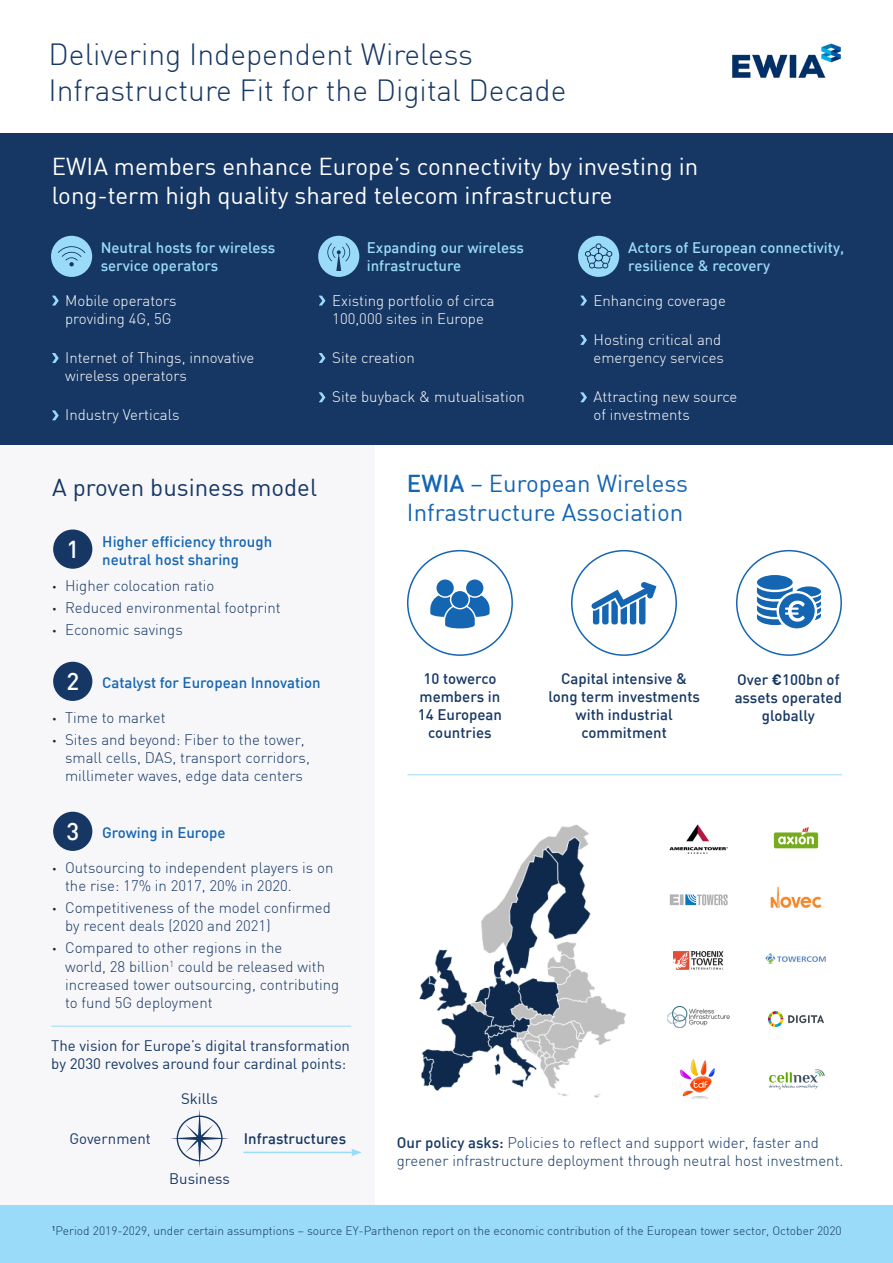
<style>
.page{position:relative;width:893px;height:1263px;background:#fff}
.page>*{position:absolute;margin:0;border:0;box-sizing:border-box;transform-origin:0 0}
.t1{font:300 30px/36px "DIN";color:#163763}
.t2{font:24px/28.8px "DIN";color:#fff}
.t3{font:24px/28.8px "DIN";color:#1465b2}
.t4{font:24px "DIN";color:#163763}
.t5{font:500 24px "DIN";color:#fff}
.t6{font:300 15px/18px "DIN";color:#163763}
.t7{font:300 15px/18px "DIN";color:#fff}
.t8{font:500 15px/18px "DIN";color:#163763;text-align:center}
.t9{font:500 15px/18px "DIN";color:#99dbf8}
.t10{font:15px/18px "DIN";color:#163763}
.t11{font:500 15px/18px "DIN";color:#1465b2}
.t12{font:300 12px "DIN";color:#163763}
.s1{font-weight:500}
.s2{font-family:"Amadeus";color:#231f20}
.s3{font-family:"DIN Pro";font-weight:700}
</style>
<div class="page">
<div style="left:0;top:444px;width:374px;height:761px;background:#f7f7fa"></div>
<div style="left:0;top:1205px;width:893px;height:58px;background:#99dbf8"></div>
<div style="left:0;top:133px;width:893px;height:311px;background:#163763"></div>
<svg style="left:52px;top:296px;width:7px;height:10px"></svg>
<svg style="left:319px;top:296px;width:6px;height:10px"></svg>
<svg style="left:580px;top:296px;width:7px;height:10px"></svg>
<svg style="left:52px;top:353px;width:7px;height:10px"></svg>
<svg style="left:319px;top:353px;width:6px;height:10px"></svg>
<svg style="left:580px;top:335px;width:7px;height:10px"></svg>
<svg style="left:52px;top:410px;width:7px;height:10px"></svg>
<svg style="left:319px;top:392px;width:6px;height:10px"></svg>
<svg style="left:580px;top:392px;width:7px;height:10px"></svg>
<img style="left:732px;top:43px;width:109px;height:35px">
<div style="left:53px;top:529px;width:39px;height:40px;background:#163763;border-radius:50%"></div>
<div style="left:53px;top:662px;width:39px;height:39px;background:#163763;border-radius:50%"></div>
<div style="left:53px;top:812px;width:39px;height:39px;background:#163763;border-radius:50%"></div>
<img style="left:419px;top:824px;width:207px;height:274px">
<img style="left:669px;top:824px;width:59px;height:30px">
<img style="left:773px;top:827px;width:46px;height:22px">
<img style="left:669px;top:894px;width:59px;height:12px">
<img style="left:770px;top:886px;width:52px;height:22px">
<img style="left:673px;top:951px;width:51px;height:18px">
<img style="left:765px;top:953px;width:61px;height:11px">
<img style="left:668px;top:1006px;width:62px;height:21px">
<img style="left:768px;top:1011px;width:56px;height:15px">
<img style="left:681px;top:1059px;width:34px;height:39px">
<img style="left:768px;top:1069px;width:57px;height:21px">
<div style="left:571px;top:550px;width:106px;height:106px;border:2px solid #1465b2;border-radius:50%"></div>
<div style="left:51px;top:236px;width:41px;height:41px;background:#99dbf8;border-radius:50%"></div>
<div style="left:318px;top:236px;width:41px;height:41px;background:#99dbf8;border-radius:50%"></div>
<div style="left:578px;top:236px;width:41px;height:41px;background:#99dbf8;border-radius:50%"></div>
<div style="left:736px;top:550px;width:106px;height:106px;border:2px solid #1465b2;border-radius:50%"></div>
<div style="left:757px;top:575px;width:36px;height:15px;background:#1465b2;border-radius:50%"></div>
<svg style="left:757px;top:587px;width:64px;height:42px"></svg>
<svg style="left:591px;top:582px;width:65px;height:42px"></svg>
<div style="left:407px;top:550px;width:106px;height:106px;border:2px solid #1465b2;border-radius:50%"></div>
<div style="left:436px;top:579px;width:18px;height:17px;background:#1465b2;border-radius:50%"></div>
<div style="left:466px;top:579px;width:17px;height:17px;background:#1465b2;border-radius:50%"></div>
<svg style="left:451px;top:591px;width:18px;height:17px"></svg>
<svg style="left:430px;top:595px;width:60px;height:33px"></svg>
<svg style="left:58px;top:246px;width:27px;height:20px"></svg>
<svg style="left:327px;top:243px;width:23px;height:28px"></svg>
<svg style="left:585px;top:243px;width:28px;height:26px"></svg>
<svg style="left:170px;top:1109px;width:59px;height:59px"></svg>
<hr style="left:408px;top:774px;width:434px;height:1px;background:#99dbf8">
<hr style="left:51px;top:1026px;width:300px;height:1px;background:#99dbf8">
<hr style="left:243px;top:1152px;width:111px;height:1px;background:#99dbf8">
<svg style="left:351px;top:1148px;width:11px;height:8px"></svg>
<p class="t1" style="left:49px;top:36px;width:519px">Delivering Independent Wireless<br>Infrastructure Fit for the Digital Decade</p>
<p class="t2" style="left:52px;top:151px;width:648px">EWIA members enhance Europe’s connectivity by investing in long-term high quality shared telecom infrastructure</p>
<p class="t9" style="left:101px;top:238px;width:176px">Neutral hosts for wireless service operators</p>
<p class="t9" style="left:367px;top:238px;width:159px">Expanding our wireless infrastructure</p>
<p class="t9" style="left:628px;top:238px;width:217px">Actors of European connectivity, resilience &amp; recovery</p>
<p class="t7" style="left:65px;top:291px;width:113px">Mobile operators providing 4G, 5G</p>
<p class="t7" style="left:65px;top:349px;width:191px">Internet of Things, innovative wireless operators</p>
<p class="t7" style="left:65px;top:406px;width:116px">Industry Verticals</p>
<p class="t7" style="left:332px;top:291px;width:164px">Existing portfolio of circa<br>100,000 sites in Europe</p>
<p class="t7" style="left:332px;top:349px;width:84px">Site creation</p>
<p class="t7" style="left:332px;top:388px;width:194px">Site buyback &amp; mutualisation</p>
<p class="t7" style="left:594px;top:291px;width:134px">Enhancing coverage</p>
<p class="t7" style="left:594px;top:331px;width:132px">Hosting critical and emergency services</p>
<p class="t7" style="left:594px;top:388px;width:145px">Attracting new source of investments</p>
<p class="t4" style="left:52px;top:473px;width:267px">A proven business model</p>
<p class="t3" style="left:407px;top:468px;width:282px"><span class="s1">EWIA</span> – European Wireless<br>Infrastructure Association</p>
<p class="t5" style="left:66px;top:534px;width:14px">1</p>
<p class="t11" style="left:102px;top:532px;width:171px">Higher efficiency through neutral host sharing</p>
<p class="t6" style="left:52px;top:576px;width:164px"><span class="s2">•</span> Higher colocation ratio</p>
<p class="t6" style="left:52px;top:598px;width:230px"><span class="s2">•</span> Reduced environmental footprint</p>
<p class="t6" style="left:52px;top:621px;width:132px"><span class="s2">•</span> Economic savings</p>
<p class="t5" style="left:66px;top:666px;width:14px">2</p>
<p class="t11" style="left:102px;top:673px;width:220px">Catalyst for European Innovation</p>
<p class="t6" style="left:52px;top:709px;width:115px"><span class="s2">•</span> Time to market</p>
<p class="t6" style="left:65px;top:731px;width:246px;text-indent:-13px"><span class="s2">•</span> Sites and beyond: Fiber to the tower, small cells, DAS, transport corridors, millimeter waves, edge data centers</p>
<p class="t5" style="left:66px;top:816px;width:14px">3</p>
<p class="t11" style="left:102px;top:823px;width:125px">Growing in Europe</p>
<p class="t6" style="left:65px;top:858px;width:270px;text-indent:-13px"><span class="s2">•</span> Outsourcing to independent players is on the rise: 17% in 2017, 20% in 2020.</p>
<p class="t6" style="left:65px;top:899px;width:267px;text-indent:-13px"><span class="s2">•</span> Competitiveness of the model confirmed by recent deals (2020 and 2021)</p>
<p class="t6" style="left:65px;top:939px;width:276px;text-indent:-13px"><span class="s2">•</span> Compared to other regions in the<br>world, 28 billion<sup>1</sup> could be released with increased tower outsourcing, contributing to fund 5G deployment</p>
<p class="t10" style="left:51px;top:1036px;width:300px">The vision for Europe’s digital transformation by 2030 revolves around four cardinal points:</p>
<p class="t10" style="left:70px;top:1129px;width:83px">Government</p>
<p class="t10" style="left:181px;top:1089px;width:39px">Skills</p>
<p class="t10" style="left:169px;top:1169px;width:62px">Business</p>
<p class="t8" style="left:244px;top:1129px;width:104px">Infrastructures</p>
<p class="t8" style="left:418px;top:669px;width:86px">10 towerco members in<br>14 European countries</p>
<p class="t8" style="left:548px;top:669px;width:153px">Capital intensive &amp; long term investments with industrial commitment</p>
<p class="t8" style="left:735px;top:670px;width:109px">Over <span class="s3">€</span>100bn of assets operated globally</p>
<p class="t6" style="left:397px;top:1133px;width:448px"><span class="s1">Our policy asks:</span> Policies to reflect and support wider, faster and greener infrastructure deployment through neutral host investment.</p>
<p class="t12" style="left:52px;top:1223px;width:791px"><sup>1</sup>Period 2019-2029, under certain assumptions – source EY-Parthenon report on the economic contribution of the European tower sector, October 2020</p>
</div>
